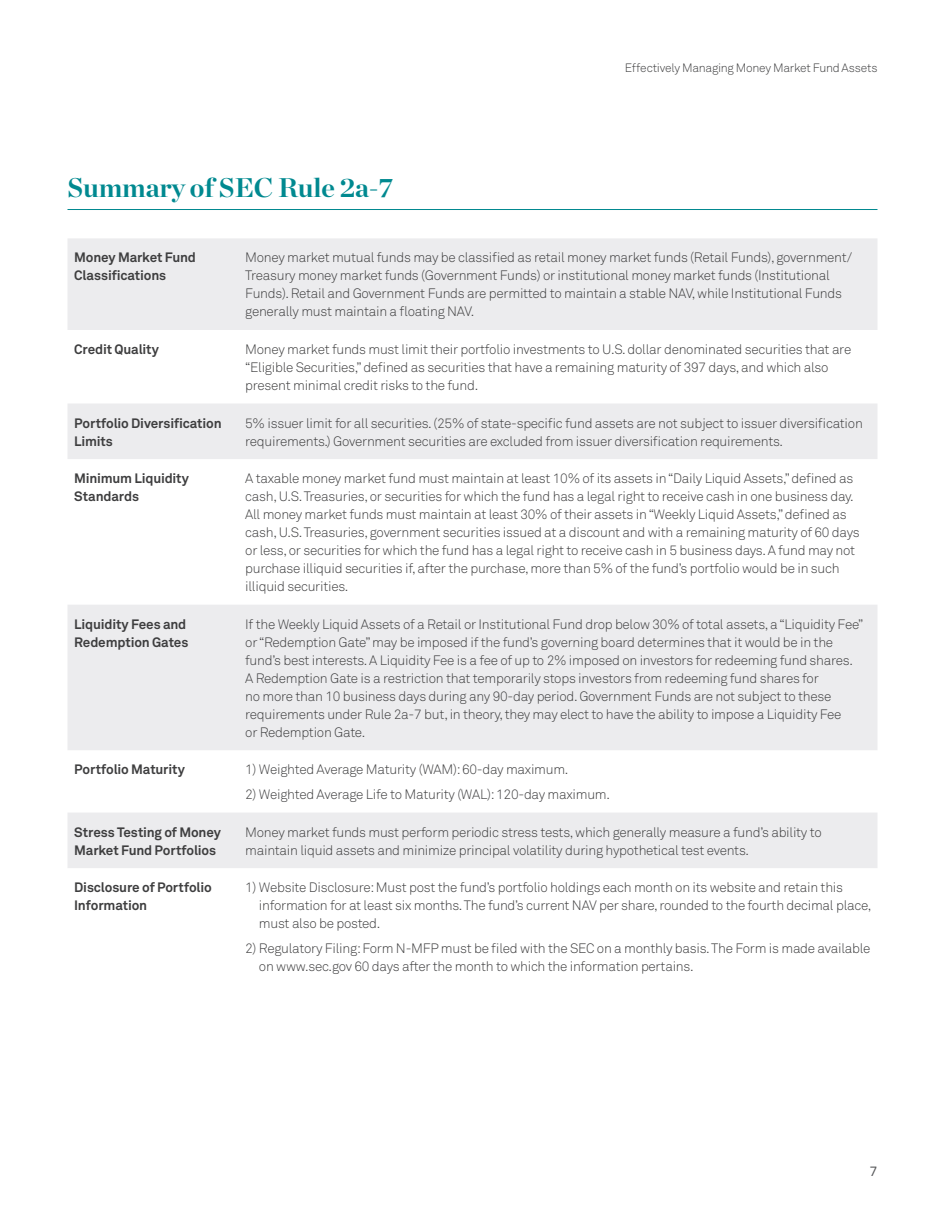
<style>
.page{position:relative;width:945px;height:1215px;background:#fff}
.page>*{position:absolute;margin:0;border:0;box-sizing:border-box;transform-origin:0 0}
.Section_Title{font:700 27px "Chronicle Display";letter-spacing:-.005em;color:#008990}
.Body{font:13.5px/18px "Akkurat Light Pro";letter-spacing:-.02em;color:#3e3e3f}
.Bullet{font:13.5px/18px "Akkurat Light Pro";letter-spacing:-.02em;color:#3e3e3f}
.Subhead_2{font:700 13.5px/18px "Akkurat Pro";letter-spacing:-.01em;color:#3e3e3f}
.t1{font:13.5px "Akkurat Pro";color:#57585a}
.t2{font:12px "Akkurat Light Pro";letter-spacing:-.02em;color:#3e3e3f}
</style>
<div class="page">
<svg style="left:68px;top:238px;width:809px;height:630px;fill:#ececee"></svg>
<hr style="left:68px;top:209px;width:810px;height:1px;background:#008990">
<p class="Section_Title" style="left:68px;top:166px;width:327px">Summary of SEC Rule 2a-7</p>
<p class="t2" style="left:625px;top:61px;width:254px">Effectively Managing Money Market Fund Assets</p>
<p class="Subhead_2" style="left:74px;top:249px;width:123px">Money Market Fund<br>Classifications</p>
<p class="Body" style="left:245px;top:249px;width:608px">Money market mutual funds may be classified as retail money market funds (Retail Funds), government/ Treasury money market funds (Government Funds) or institutional money market funds (Institutional Funds). Retail and Government Funds are permitted to maintain a stable NAV, while Institutional Funds generally must maintain a floating NAV.</p>
<p class="Subhead_2" style="left:74px;top:340px;width:86px">Credit Quality</p>
<p class="Body" style="left:245px;top:341px;width:608px">Money market funds must limit their portfolio investments to U.S. dollar denominated securities that are “Eligible Securities,” defined as securities that have a remaining maturity of 397 days, and which also present minimal credit risks to the fund.</p>
<p class="Subhead_2" style="left:74px;top:414px;width:149px">Portfolio Diversification<br>Limits</p>
<p class="Body" style="left:245px;top:414px;width:619px">5% issuer limit for all securities. (25% of state-specific fund assets are not subject to issuer diversification requirements.) Government securities are excluded from issuer diversification requirements.</p>
<p class="Subhead_2" style="left:74px;top:470px;width:116px">Minimum Liquidity<br>Standards</p>
<p class="Body" style="left:245px;top:470px;width:616px">A taxable money market fund must maintain at least 10% of its assets in “Daily Liquid Assets,” defined as cash, U.S. Treasuries, or securities for which the fund has a legal right to receive cash in one business day.<br>All money market funds must maintain at least 30% of their assets in “Weekly Liquid Assets,” defined as cash, U.S. Treasuries, government securities issued at a discount and with a remaining maturity of 60 days or less, or securities for which the fund has a legal right to receive cash in 5 business days. A fund may not purchase illiquid securities if, after the purchase, more than 5% of the fund’s portfolio would be in such illiquid securities.</p>
<p class="Subhead_2" style="left:74px;top:615px;width:116px">Liquidity Fees and<br>Redemption Gates</p>
<p class="Body" style="left:245px;top:615px;width:620px">If the Weekly Liquid Assets of a Retail or Institutional Fund drop below 30% of total assets, a “Liquidity Fee” or “Redemption Gate” may be imposed if the fund’s governing board determines that it would be in the fund’s best interests. A Liquidity Fee is a fee of up to 2% imposed on investors for redeeming fund shares.<br>A Redemption Gate is a restriction that temporarily stops investors from redeeming fund shares for<br>no more than 10 business days during any 90-day period. Government Funds are not subject to these requirements under Rule 2a-7 but, in theory, they may elect to have the ability to impose a Liquidity Fee<br>or Redemption Gate.</p>
<p class="Subhead_2" style="left:74px;top:761px;width:112px">Portfolio Maturity</p>
<p class="Bullet" style="left:245px;top:761px;width:325px">1) Weighted Average Maturity (WAM): 60-day maximum.</p>
<p class="Bullet" style="left:245px;top:786px;width:366px">2) Weighted Average Life to Maturity (WAL): 120-day maximum.</p>
<p class="Subhead_2" style="left:74px;top:823px;width:148px">Stress Testing of Money<br>Market Fund Portfolios</p>
<p class="Body" style="left:245px;top:823px;width:578px">Money market funds must perform periodic stress tests, which generally measure a fund’s ability to maintain liquid assets and minimize principal volatility during hypothetical test events.</p>
<p class="Subhead_2" style="left:74px;top:879px;width:139px">Disclosure of Portfolio<br>Information</p>
<p class="Bullet" style="left:259px;top:879px;width:614px;text-indent:-14px">1) Website Disclosure: Must post the fund’s portfolio holdings each month on its website and retain this information for at least six months. The fund’s current NAV per share, rounded to the fourth decimal place, must also be posted.</p>
<p class="Bullet" style="left:259px;top:939px;width:613px;text-indent:-14px">2) Regulatory Filing: Form N-MFP must be filed with the SEC on a monthly basis. The Form is made available on www.sec.gov 60 days after the month to which the information pertains.</p>
<p class="t1" style="left:870px;top:1163px;width:9px">7</p>
</div>
